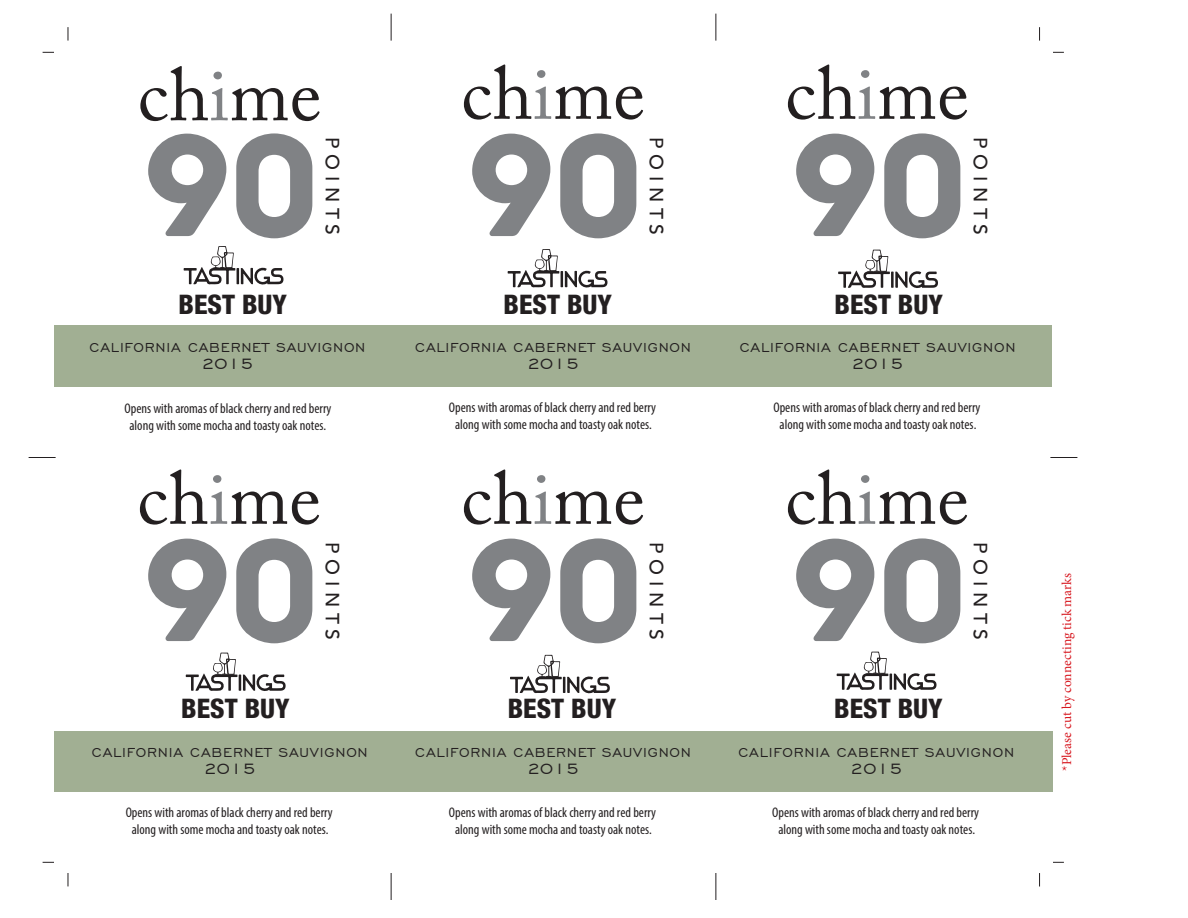
<style>
.page{position:relative;width:1188px;height:918px;background:#fff}
.page>*{position:absolute;margin:0;border:0;box-sizing:border-box;transform-origin:0 0}
.t1{font:152.4px "Archive";letter-spacing:-.025em;color:#808285}
.t2{font:800 condensed 27px "Helvetica Neue LT Std";color:#231f20}
.t3{font:19.5px "Engravers Gothic BT";color:#231f20}
.t4{font:500 19.2px "Avenir";letter-spacing:.3em;color:#231f20}
.t5{font:16.5px "Engravers Gothic BT";letter-spacing:.05em;color:#231f20}
.t6{font:condensed 14.1px/16.8px "Myriad Pro";color:#231f20;text-align:center}
.t7{font:13.5px "Minion Pro";color:#d7171f}
</style>
<div class="page">
<div style="left:54px;top:325px;width:338px;height:61px;background:#a1af93"></div>
<div style="left:392px;top:325px;width:324px;height:61px;background:#a1af93"></div>
<svg style="left:464px;top:64px;width:179px;height:56px"></svg>
<div style="left:716px;top:325px;width:336px;height:61px;background:#a1af93"></div>
<svg style="left:788px;top:64px;width:179px;height:56px"></svg>
<div style="left:392px;top:731px;width:324px;height:60px;background:#a1af93"></div>
<svg style="left:464px;top:469px;width:179px;height:56px"></svg>
<svg style="left:140px;top:469px;width:179px;height:56px"></svg>
<div style="left:716px;top:731px;width:337px;height:60px;background:#a1af93"></div>
<svg style="left:788px;top:469px;width:179px;height:56px"></svg>
<svg style="left:29px;top:457px;width:27px;height:1px"></svg>
<svg style="left:1050px;top:457px;width:27px;height:1px"></svg>
<svg style="left:391px;top:873px;width:1px;height:27px"></svg>
<svg style="left:716px;top:873px;width:1px;height:27px"></svg>
<svg style="left:391px;top:14px;width:1px;height:27px"></svg>
<svg style="left:716px;top:14px;width:1px;height:27px"></svg>
<svg style="left:68px;top:873px;width:1px;height:13px"></svg>
<svg style="left:1039px;top:873px;width:1px;height:13px"></svg>
<svg style="left:68px;top:27px;width:1px;height:14px"></svg>
<svg style="left:1039px;top:27px;width:1px;height:14px"></svg>
<div style="left:55px;top:731px;width:337px;height:60px;background:#a1af93"></div>
<svg style="left:140px;top:66px;width:180px;height:55px"></svg>
<svg style="left:183px;top:246px;width:101px;height:39px"></svg>
<svg style="left:507px;top:249px;width:101px;height:39px"></svg>
<svg style="left:838px;top:250px;width:100px;height:38px"></svg>
<svg style="left:186px;top:653px;width:100px;height:38px"></svg>
<svg style="left:510px;top:655px;width:100px;height:39px"></svg>
<svg style="left:836px;top:652px;width:101px;height:38px"></svg>
<h1 class="t1" style="left:142px;top:96px;width:179px">90</h1>
<h3 class="t4" style="left:349px;top:137px;width:100px;rotate:90deg">POINTS</h3>
<h1 class="t1" style="left:466px;top:96px;width:179px">90</h1>
<h3 class="t4" style="left:673px;top:137px;width:100px;rotate:90deg">POINTS</h3>
<h1 class="t1" style="left:790px;top:96px;width:179px">90</h1>
<h3 class="t4" style="left:997px;top:137px;width:100px;rotate:90deg">POINTS</h3>
<h2 class="t2" style="left:179px;top:288px;width:110px">BEST BUY</h2>
<h2 class="t2" style="left:504px;top:288px;width:110px">BEST BUY</h2>
<h2 class="t2" style="left:835px;top:288px;width:110px">BEST BUY</h2>
<p class="t5" style="left:90px;top:338px;width:277px">CALIFORNIA CABERNET SAUVIGNON</p>
<h3 class="t3" style="left:202px;top:353px;width:54px">2015</h3>
<p class="t6" style="left:124px;top:400px;width:208px">Opens with aromas of black cherry and red berry along with some mocha and toasty oak notes.</p>
<h1 class="t1" style="left:142px;top:501px;width:179px">90</h1>
<h3 class="t4" style="left:349px;top:542px;width:100px;rotate:90deg">POINTS</h3>
<p class="t5" style="left:415px;top:338px;width:277px">CALIFORNIA CABERNET SAUVIGNON</p>
<h3 class="t3" style="left:527px;top:353px;width:54px">2015</h3>
<p class="t6" style="left:449px;top:399px;width:208px">Opens with aromas of black cherry and red berry along with some mocha and toasty oak notes.</p>
<h1 class="t1" style="left:466px;top:501px;width:179px">90</h1>
<h3 class="t4" style="left:673px;top:542px;width:100px;rotate:90deg">POINTS</h3>
<p class="t5" style="left:740px;top:338px;width:277px">CALIFORNIA CABERNET SAUVIGNON</p>
<h3 class="t3" style="left:852px;top:353px;width:54px">2015</h3>
<p class="t6" style="left:773px;top:399px;width:208px">Opens with aromas of black cherry and red berry along with some mocha and toasty oak notes.</p>
<h1 class="t1" style="left:790px;top:501px;width:179px">90</h1>
<h3 class="t4" style="left:997px;top:542px;width:100px;rotate:90deg">POINTS</h3>
<h2 class="t2" style="left:181px;top:692px;width:110px">BEST BUY</h2>
<h2 class="t2" style="left:508px;top:692px;width:110px">BEST BUY</h2>
<h2 class="t2" style="left:834px;top:692px;width:110px">BEST BUY</h2>
<p class="t5" style="left:92px;top:744px;width:277px">CALIFORNIA CABERNET SAUVIGNON</p>
<h3 class="t3" style="left:204px;top:758px;width:54px">2015</h3>
<p class="t6" style="left:126px;top:804px;width:208px">Opens with aromas of black cherry and red berry along with some mocha and toasty oak notes.</p>
<p class="t5" style="left:415px;top:744px;width:277px">CALIFORNIA CABERNET SAUVIGNON</p>
<h3 class="t3" style="left:527px;top:758px;width:54px">2015</h3>
<p class="t6" style="left:449px;top:804px;width:208px">Opens with aromas of black cherry and red berry along with some mocha and toasty oak notes.</p>
<p class="t5" style="left:738px;top:744px;width:277px">CALIFORNIA CABERNET SAUVIGNON</p>
<h3 class="t3" style="left:850px;top:758px;width:54px">2015</h3>
<p class="t6" style="left:772px;top:804px;width:208px">Opens with aromas of black cherry and red berry along with some mocha and toasty oak notes.</p>
<p class="t7" style="left:1058px;top:771px;width:199px;rotate:-90deg">*Please cut by connecting tick marks</p>
</div>
